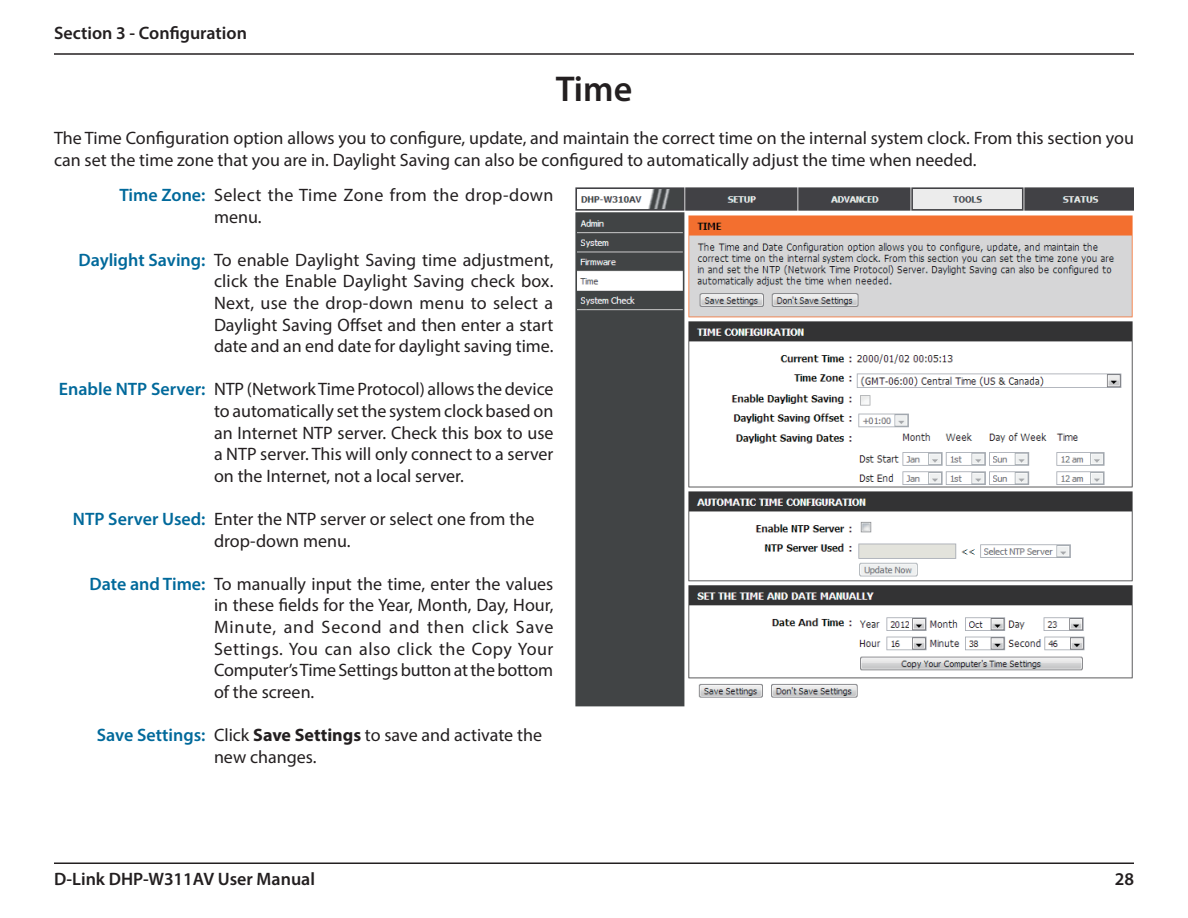
<style>
.page{position:relative;width:1188px;height:918px;background:#fff}
.page>*{position:absolute;margin:0;border:0;box-sizing:border-box;transform-origin:0 0}
.t1{font:600 36px "Myriad Pro";color:#231f20}
.t2{font:18px/21.6px "Myriad Pro";color:#231f20}
.t3{font:600 18px "Myriad Pro";color:#00699b}
.t4{font:600 18px "Myriad Pro";color:#231f20}
.t5{font:18px/21.6px "Myriad Pro";letter-spacing:.02em;color:#231f20}
.s1{font-weight:700}
</style>
<div class="page">
<hr style="left:54px;top:53px;width:1080px;height:2px;background:#231f20">
<hr style="left:54px;top:862px;width:1080px;height:2px;background:#231f20">
<img style="left:575px;top:188px;width:559px;height:518px">
<p class="t4" style="left:54px;top:22px;width:194px">Section 3 - Configuration</p>
<h1 class="t1" style="left:556px;top:66px;width:78px">Time</h1>
<p class="t2" style="left:54px;top:127px;width:1081px">The Time Configuration option allows you to configure, update, and maintain the correct time on the internal system clock. From this section you can set the time zone that you are in. Daylight Saving can also be configured to automatically adjust the time when needed.</p>
<p class="t3" style="left:120px;top:184px;width:87px">Time Zone:</p>
<p class="t5" style="left:214px;top:184px;width:341px">Select the Time Zone from the drop-down menu.</p>
<p class="t2" style="left:214px;top:249px;width:341px;text-align:justify">To enable Daylight Saving time adjustment, click the Enable Daylight Saving check box.<br>Next, use the drop-down menu to select a Daylight Saving Offset and then enter a start date and an end date for daylight saving time.</p>
<p class="t2" style="left:214px;top:378px;width:341px;text-align:justify">NTP (Network Time Protocol) allows the device to automatically set the system clock based on an Internet NTP server. Check this box to use a NTP server. This will only connect to a server on the Internet, not a local server.</p>
<p class="t2" style="left:214px;top:508px;width:322px">Enter the NTP server or select one from the drop-down menu.</p>
<p class="t2" style="left:214px;top:573px;width:341px;text-align:justify">To manually input the time, enter the values in these fields for the Year, Month, Day, Hour, Minute, and Second and then click Save Settings. You can also click the Copy Your Computer’s Time Settings button at the bottom of the screen.</p>
<p class="t2" style="left:214px;top:724px;width:330px">Click <span class="s1">Save Settings</span> to save and activate the new changes.</p>
<p class="t3" style="left:78px;top:248px;width:129px">Daylight Saving:</p>
<p class="t3" style="left:59px;top:378px;width:148px">Enable NTP Server:</p>
<p class="t3" style="left:73px;top:508px;width:134px">NTP Server Used:</p>
<p class="t3" style="left:90px;top:572px;width:117px">Date and Time:</p>
<p class="t3" style="left:97px;top:724px;width:110px">Save Settings:</p>
<p class="t4" style="left:54px;top:868px;width:263px">D-Link DHP-W311AV User Manual</p>
<p class="t4" style="left:1115px;top:868px;width:21px">28</p>
</div>
